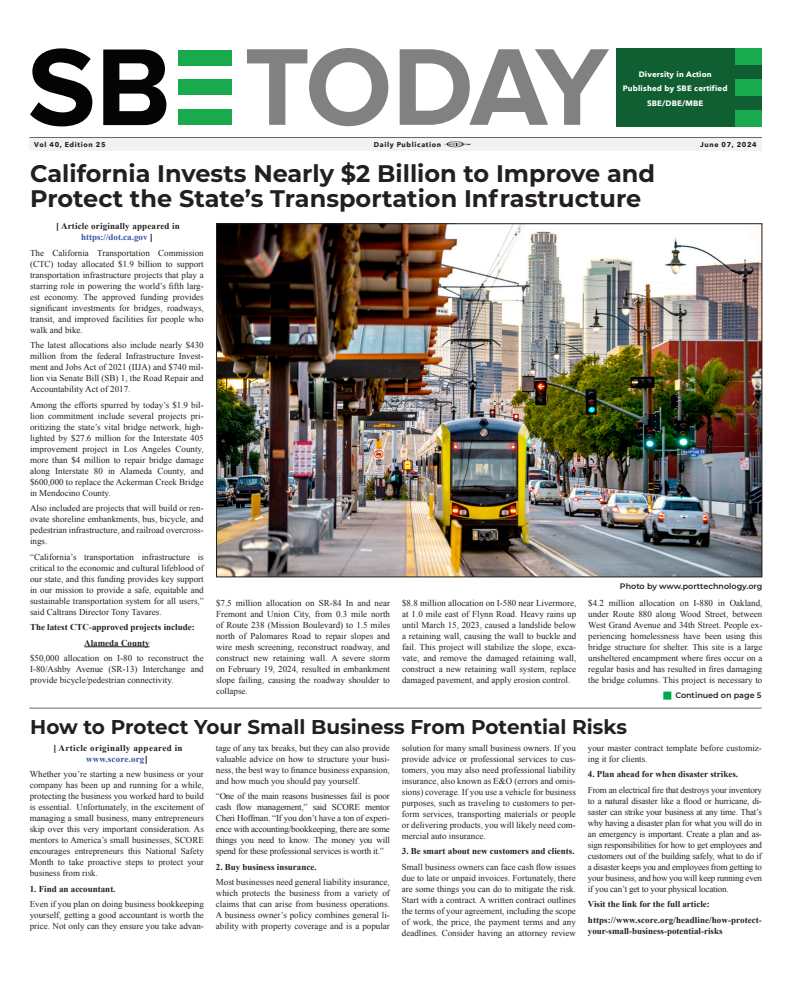
<style>
.page{position:relative;width:792px;height:1008px;background:#fff}
.page>*{position:absolute;margin:0;border:0;box-sizing:border-box;transform-origin:0 0}
.Article_Text{font:700 24px/25px "Montserrat";color:#231f20}
.Article_Text-2{font:700 20px "Montserrat";color:#231f20}
.Article_Text-3{font:9px/11px "Times New Roman";color:#231f20;text-align:justify}
.Article_Text-4{font:700 9px/11px "Times New Roman";color:#231f20}
.Article_Text-5{font:700 9px/11px "Times New Roman";letter-spacing:.02em;color:#231f20;text-align:center}
.Article_Text-6{font:700 9px/11px "Times New Roman";letter-spacing:.04em;color:#231f20;text-align:center}
.Article_Text-7{font:600 8px "Montserrat";color:#231f20}
.Article_Titles{font:700 7.8px/14.4px "Avenir Next";letter-spacing:.02em;color:#fff;text-align:center}
.t1{font:700 7px "Avenir Next";letter-spacing:.09em;color:#231f20}
.s1{color:#3853a3}
</style>
<div class="page">
<hr style="left:84px;top:646px;width:66px;height:1px;background:#231f20">
<hr style="left:29px;top:708px;width:733px;height:1px;background:#67676a">
<div style="left:30px;top:138px;width:732px;height:13px;background:#f1f3f3"></div>
<hr style="left:30px;top:137px;width:732px;height:1px;background:#67676a">
<svg style="left:30px;top:48px;width:62px;height:78px"></svg>
<svg style="left:103px;top:50px;width:63px;height:75px"></svg>
<svg style="left:247px;top:48px;width:141px;height:78px"></svg>
<svg style="left:400px;top:49px;width:209px;height:76px"></svg>
<div style="left:179px;top:50px;width:53px;height:16px;background:#1aaa4e"></div>
<div style="left:179px;top:79px;width:53px;height:16px;background:#1aaa4e"></div>
<div style="left:179px;top:109px;width:53px;height:16px;background:#1aaa4e"></div>
<div style="left:616px;top:48px;width:146px;height:78px;background:#105f32"></div>
<div style="left:735px;top:48px;width:27px;height:17px;background:#1aaa4e"></div>
<div style="left:735px;top:110px;width:27px;height:17px;background:#1aaa4e"></div>
<div style="left:735px;top:79px;width:27px;height:17px;background:#1aaa4e"></div>
<svg style="left:445px;top:141px;width:26px;height:6px"></svg>
<img style="left:218px;top:225px;width:542px;height:350px">
<p class="Article_Titles" style="left:639px;top:67px;width:75px">Diversity in Action</p>
<p class="Article_Titles" style="left:623px;top:81px;width:106px">Published by SBE certified<br>SBE/DBE/MBE</p>
<p class="t1" style="left:34px;top:139px;width:73px">Vol 40, Edition 25</p>
<p class="t1" style="left:374px;top:139px;width:69px">Daily Publication</p>
<p class="t1" style="left:700px;top:139px;width:58px">June 07, 2024</p>
<p class="Article_Text" style="left:30px;top:160px;width:627px">California Invests Nearly $2 Billion to Improve and<br>Protect the State’s Transportation Infrastructure</p>
<p class="Article_Text-5" style="left:56px;top:221px;width:125px">[ Article originally appeared in <span class="s1">https://dot.ca.gov</span> ]</p>
<p class="Article_Text-3" style="left:30px;top:247px;width:175px">The California Transportation Commission (CTC) today allocated $1.9 billion to support transportation infrastructure projects that play a starring role in powering the world’s fifth larg&shy;est economy. The approved funding provides significant investments for bridges, roadways, transit, and improved facilities for people who walk and bike.</p>
<p class="Article_Text-3" style="left:30px;top:340px;width:175px">The latest allocations also include nearly $430 million from the federal Infrastructure Invest&shy;ment and Jobs Act of 2021 (IIJA) and $740 mil&shy;lion via Senate Bill (SB) 1, the Road Repair and Accountability Act of 2017.</p>
<p class="Article_Text-3" style="left:30px;top:399px;width:175px">Among the efforts spurred by today’s $1.9 bil&shy;lion commitment include several projects pri&shy;oritizing the state’s vital bridge network, high&shy;lighted by $27.6 million for the Interstate 405 improvement project in Los Angeles County, more than $4 million to repair bridge damage along Interstate 80 in Alameda County, and $600,000 to replace the Ackerman Creek Bridge in Mendocino County.</p>
<p class="Article_Text-3" style="left:30px;top:503px;width:175px">Also included are projects that will build or ren&shy;ovate shoreline embankments, bus, bicycle, and pedestrian infrastructure, and railroad overcross&shy;ings.</p>
<p class="Article_Text-3" style="left:30px;top:551px;width:175px">“California’s transportation infrastructure is critical to the economic and cultural lifeblood of our state, and this funding provides key support in our mission to provide a safe, equitable and sustainable transportation system for all users,” said Caltrans Director Tony Tavares.</p>
<p class="Article_Text-4" style="left:30px;top:622px;width:166px">The latest CTC-approved projects include:</p>
<p class="Article_Text-4" style="left:84px;top:637px;width:67px">Alameda County</p>
<p class="Article_Text-3" style="left:30px;top:653px;width:175px">$50,000 allocation on I-80 to reconstruct the I-80/Ashby Avenue (SR-13) Interchange and provide bicycle/pedestrian connectivity.</p>
<p class="Article_Text-7" style="left:620px;top:581px;width:144px">Photo by www.porttechnology.org</p>
<p class="Article_Text-3" style="left:216px;top:597px;width:176px">$7.5 million allocation on SR-84 In and near Fremont and Union City, from 0.3 mile north of Route 238 (Mission Boulevard) to 1.5 miles north of Palomares Road to repair slopes and wire mesh screening, reconstruct roadway, and construct new retaining wall. A severe storm on February 19, 2024, resulted in embankment slope failing, causing the roadway shoulder to collapse.</p>
<p class="Article_Text-3" style="left:402px;top:597px;width:176px">$8.8 million allocation on I-580 near Livermore, at 1.0 mile east of Flynn Road. Heavy rains up until March 15, 2023, caused a landslide below a retaining wall, causing the wall to buckle and fail. This project will stabilize the slope, exca&shy;vate, and remove the damaged retaining wall, construct a new retaining wall system, replace damaged pavement, and apply erosion control.</p>
<p class="Article_Text-3" style="left:588px;top:597px;width:176px">$4.2 million allocation on I-880 in Oakland, under Route 880 along Wood Street, between West Grand Avenue and 34th Street. People ex&shy;periencing homelessness have been using this bridge structure for shelter. This site is a large unsheltered encampment where fires occur on a regular basis and has resulted in fires damaging the bridge columns. This project is necessary to</p>
<p class="Article_Text-7" style="left:675px;top:689px;width:88px">Continued on page 5</p>
<p class="Article_Text-2" style="left:30px;top:712px;width:598px">How to Protect Your Small Business From Potential Risks</p>
<p class="Article_Text-6" style="left:53px;top:742px;width:131px">[ Article originally appeared in <span class="s1">www.score.org</span>]</p>
<p class="Article_Text-3" style="left:30px;top:768px;width:176px">Whether you’re starting a new business or your company has been up and running for a while, protecting the business you worked hard to build is essential. Unfortunately, in the excitement of managing a small business, many entrepreneurs skip over this very important consideration. As mentors to America’s small businesses, SCORE encourages entrepreneurs this National Safety Month to take proactive steps to protect your business from risk.</p>
<p class="Article_Text-4" style="left:30px;top:883px;width:87px">1. Find an accountant.</p>
<p class="Article_Text-3" style="left:30px;top:898px;width:176px">Even if you plan on doing business bookkeeping yourself, getting a good accountant is worth the price. Not only can they ensure you take advan-</p>
<p class="Article_Text-3" style="left:216px;top:742px;width:176px">tage of any tax breaks, but they can also provide valuable advice on how to structure your busi&shy;ness, the best way to finance business expansion, and how much you should pay yourself.</p>
<p class="Article_Text-3" style="left:216px;top:791px;width:176px">“One of the main reasons businesses fail is poor cash flow management,” said SCORE mentor Cheri Hoffman. “If you don’t have a ton of experi&shy;ence with accounting/bookkeeping, there are some things you need to know. The money you will spend for these professional services is worth it.”</p>
<p class="Article_Text-4" style="left:216px;top:861px;width:102px">2. Buy business insurance.</p>
<p class="Article_Text-3" style="left:216px;top:877px;width:176px">Most businesses need general liability insurance, which protects the business from a variety of claims that can arise from business operations.<br>A business owner’s policy combines general li&shy;ability with property coverage and is a popular</p>
<p class="Article_Text-3" style="left:402px;top:742px;width:176px">solution for many small business owners. If you provide advice or professional services to cus&shy;tomers, you may also need professional liability insurance, also known as E&amp;O (errors and omis&shy;sions) coverage. If you use a vehicle for business purposes, such as traveling to customers to per&shy;form services, transporting materials or people or delivering products, you will likely need com&shy;mercial auto insurance.</p>
<p class="Article_Text-4" style="left:402px;top:845px;width:174px">3. Be smart about new customers and clients.</p>
<p class="Article_Text-3" style="left:402px;top:861px;width:176px">Small business owners can face cash flow issues due to late or unpaid invoices. Fortunately, there are some things you can do to mitigate the risk.<br>Start with a contract. A written contract outlines the terms of your agreement, including the scope of work, the price, the payment terms and any deadlines. Consider having an attorney review</p>
<p class="Article_Text-3" style="left:588px;top:742px;width:176px">your master contract template before customiz&shy;ing it for clients.</p>
<p class="Article_Text-4" style="left:588px;top:768px;width:152px">4. Plan ahead for when disaster strikes.</p>
<p class="Article_Text-3" style="left:588px;top:784px;width:176px">From an electrical fire that destroys your inventory to a natural disaster like a flood or hurricane, di&shy;saster can strike your business at any time. That’s why having a disaster plan for what you will do in an emergency is important. Create a plan and as&shy;sign responsibilities for how to get employees and customers out of the building safely, what to do if a disaster keeps you and employees from getting to your business, and how you will keep running even if you can’t get to your physical location.</p>
<p class="Article_Text-4" style="left:588px;top:898px;width:123px">Visit the link for the full article:</p>
<p class="Article_Text-4" style="left:588px;top:914px;width:176px">https://www.score.org/headline/how-protect&shy;your-small-business-potential-risks</p>
</div>
